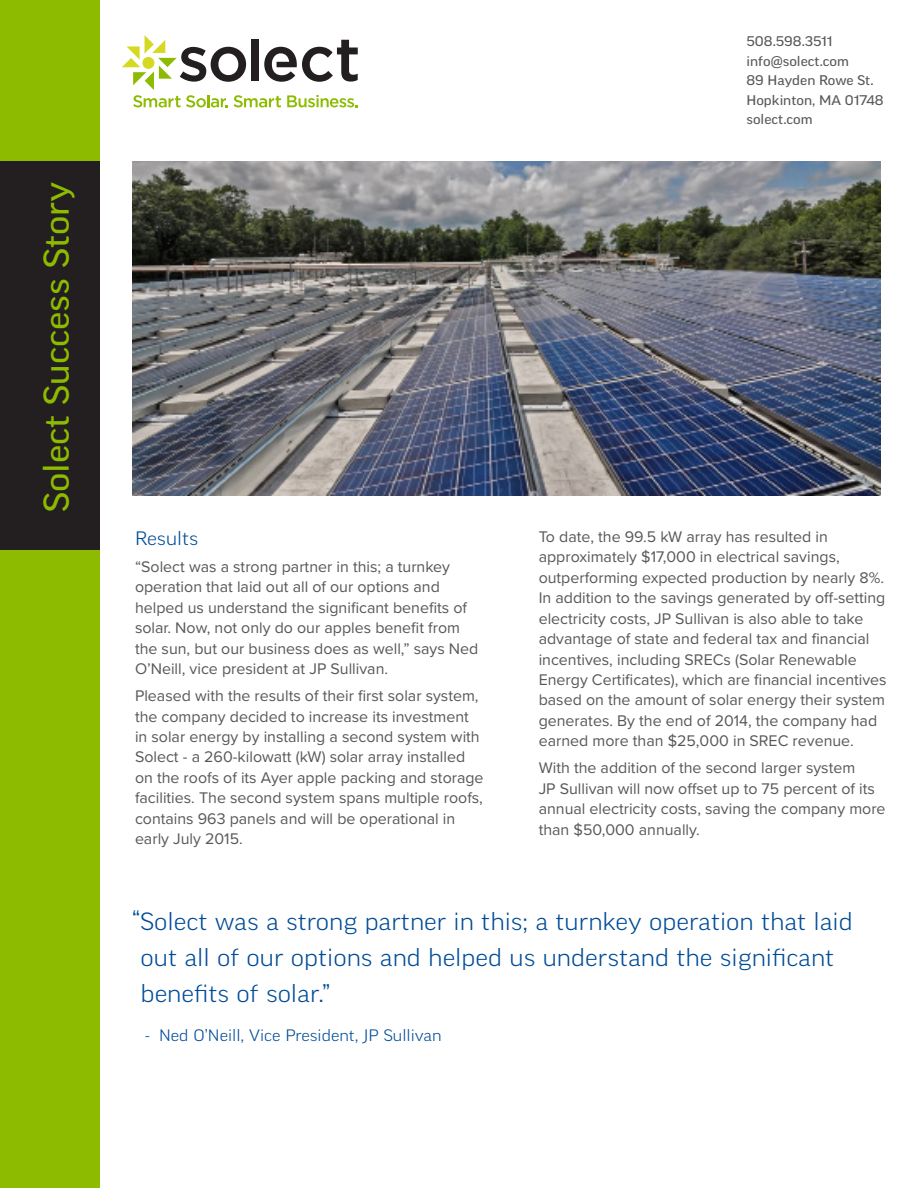
<style>
.page{position:relative;width:918px;height:1188px;background:#fff}
.page>*{position:absolute;margin:0;border:0;box-sizing:border-box;transform-origin:0 0}
.t1{font:expanded 34.65px "Good Pro";color:#8dbb00}
.header_callout{font:300 expanded 24px/36px "Good Pro";color:#004c97}
.subhead{font:300 expanded 18.75px "Good Pro";color:#004c97}
.bodycopy{font:15.9px/20.4px "Proxima Nova";color:#57585a}
.header_callout-2{font:300 expanded 15.9px "Good Pro";color:#004c97}
.t2{font:expanded 13.5px/19.5px "Good Pro";color:#57585a}
.s1{font-size:15px}
</style>
<div class="page">
<div style="left:0;top:0;width:100px;height:1188px;background:#8dbb00"></div>
<svg style="left:122px;top:35px;width:236px;height:72px"></svg>
<div style="left:0;top:161px;width:100px;height:389px;background:#231f20"></div>
<img style="left:132px;top:161px;width:749px;height:335px">
<h1 class="t1" style="left:36px;top:512px;width:332px;rotate:-90deg">Solect Success Story</h1>
<p class="t2" style="left:746px;top:32px;width:139px">508.598.3511 info@solect.com<br>89 Hayden Rowe St.<br>Hopkinton, MA 01748 solect.com</p>
<p class="subhead" style="left:135px;top:527px;width:65px">Results</p>
<p class="bodycopy" style="left:135px;top:556px;width:345px">“Solect was a strong partner in this; a turnkey operation that laid out all of our options and helped us understand the significant benefits of solar. Now, not only do our apples benefit from the sun, but our business does as well,” says Ned O’Neill, vice president at JP Sullivan.</p>
<p class="bodycopy" style="left:135px;top:685px;width:350px">Pleased with the results of their first solar system, the company decided to increase its investment in solar energy by installing a second system with Solect - a 260-kilowatt (kW) solar array installed on the roofs of its Ayer apple packing and storage facilities. The second system spans multiple roofs, contains 963 panels and will be operational in early July 2015.</p>
<p class="bodycopy" style="left:539px;top:526px;width:349px">To date, the 99.5 kW array has resulted in approximately $17,000 in electrical savings, outperforming expected production by nearly 8%.<br>In addition to the savings generated by off-setting electricity costs, JP Sullivan is also able to take advantage of state and federal tax and financial incentives, including SRECs (Solar Renewable Energy Certificates), which are financial incentives based on the amount of solar energy their system generates. By the end of 2014, the company had earned more than $25,000 in SREC revenue.</p>
<p class="bodycopy" style="left:539px;top:757px;width:348px">With the addition of the second larger system<br>JP Sullivan will now offset up to 75 percent of its annual electricity costs, saving the company more than $50,000 annually.</p>
<p class="header_callout" style="left:141px;top:903px;width:714px;text-indent:-8px">“Solect was a strong partner in this; a turnkey operation that laid out all of our options and helped us understand the significant benefits of solar.”</p>
<p class="header_callout-2" style="left:145px;top:1026px;width:298px"><span class="s1">-</span> Ned O’Neill, Vice President, JP Sullivan</p>
</div>
